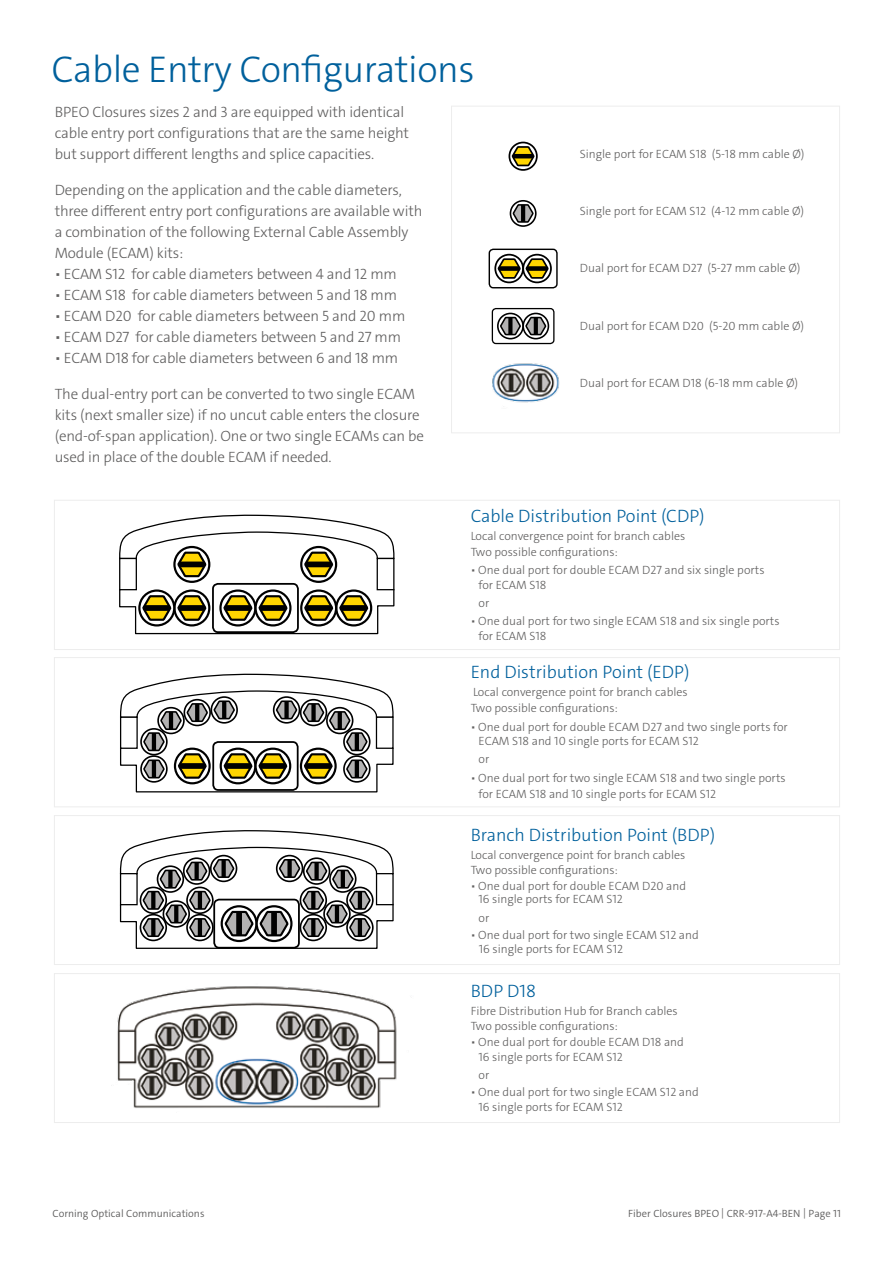
<style>
.page{position:relative;width:894px;height:1263px;background:#fff}
.page>*{position:absolute;margin:0;border:0;box-sizing:border-box;transform-origin:0 0}
.t1{font:300 37.5px "The Sans C4 s";letter-spacing:-.01em;color:#00609c}
.t2{font:300 18px "The Sans C4 s";color:#00609c}
.t3{font:300 15px/21px "The Sans C4 s";letter-spacing:-.01em;color:#5f5e5e}
.t4{font:300 12px/14.7px "The Sans C4 s";color:#5f5e5e}
.t5{font:300 10.5px "The Sans C4 s";color:#5f5e5e}
</style>
<div class="page">
<div style="left:451px;top:106px;width:388px;height:327px;border:1px solid #ededed"></div>
<div style="left:491px;top:308px;width:63px;height:36px;border:1px solid #000;border-radius:4px"></div>
<div style="left:497px;top:313px;width:26px;height:26px;border:2px solid #000;border-radius:50%"></div>
<div style="left:522px;top:313px;width:27px;height:26px;border:2px solid #000;border-radius:50%"></div>
<svg style="left:498px;top:312px;width:49px;height:28px"></svg>
<div style="left:508px;top:142px;width:29px;height:29px;border:2px solid #000;border-radius:50%"></div>
<svg style="left:510px;top:145px;width:25px;height:26px"></svg>
<div style="left:509px;top:200px;width:27px;height:27px;border:2px solid #000;border-radius:50%"></div>
<svg style="left:511px;top:200px;width:23px;height:27px"></svg>
<div style="left:488px;top:249px;width:69px;height:39px;border:1px solid #000;border-radius:4px"></div>
<div style="left:494px;top:254px;width:29px;height:29px;border:2px solid #000;border-radius:50%"></div>
<div style="left:522px;top:254px;width:29px;height:29px;border:2px solid #000;border-radius:50%"></div>
<svg style="left:496px;top:253px;width:53px;height:31px"></svg>
<div style="left:54px;top:500px;width:785px;height:150px;border:1px solid #ededed"></div>
<div style="left:54px;top:657px;width:785px;height:150px;border:1px solid #ededed"></div>
<div style="left:54px;top:815px;width:785px;height:150px;border:1px solid #ededed"></div>
<svg style="left:119px;top:514px;width:276px;height:121px"></svg>
<svg style="left:119px;top:830px;width:275px;height:119px"></svg>
<svg style="left:120px;top:673px;width:274px;height:120px"></svg>
<img style="left:492px;top:363px;width:68px;height:40px">
<div style="left:54px;top:973px;width:785px;height:149px;border:1px solid #ededed"></div>
<img style="left:111px;top:986px;width:286px;height:122px">
<h1 class="t1" style="left:51px;top:45px;width:424px">Cable Entry Configurations</h1>
<p class="t3" style="left:55px;top:101px;width:356px">BPEO Closures sizes 2 and 3 are equipped with identical cable entry port configurations that are the same height but support different lengths and splice capacities.</p>
<p class="t3" style="left:55px;top:179px;width:369px">Depending on the application and the cable diameters, three different entry port configurations are available with a combination of the following External Cable Assembly Module (ECAM) kits:</p>
<p class="t3" style="left:55px;top:263px;width:343px">• ECAM S12 for cable diameters between 4 and 12 mm</p>
<p class="t3" style="left:55px;top:284px;width:344px">• ECAM S18 for cable diameters between 5 and 18 mm</p>
<p class="t3" style="left:55px;top:305px;width:352px">• ECAM D20 for cable diameters between 5 and 20 mm</p>
<p class="t3" style="left:55px;top:326px;width:348px">• ECAM D27 for cable diameters between 5 and 27 mm</p>
<p class="t3" style="left:55px;top:347px;width:345px">• ECAM D18 for cable diameters between 6 and 18 mm</p>
<p class="t3" style="left:55px;top:383px;width:371px">The dual-entry port can be converted to two single ECAM kits (next smaller size) if no uncut cable enters the closure (end-of-span application). One or two single ECAMs can be used in place of the double ECAM if needed.</p>
<p class="t4" style="left:579px;top:147px;width:226px">Single port for ECAM S18 (5-18 mm cable Ø)</p>
<p class="t4" style="left:579px;top:204px;width:226px">Single port for ECAM S12 (4-12 mm cable Ø)</p>
<p class="t4" style="left:579px;top:261px;width:222px">Dual port for ECAM D27 (5-27 mm cable Ø)</p>
<p class="t4" style="left:579px;top:318px;width:225px">Dual port for ECAM D20 (5-20 mm cable Ø)</p>
<p class="t4" style="left:579px;top:375px;width:220px">Dual port for ECAM D18 (6-18 mm cable Ø)</p>
<h2 class="t2" style="left:470px;top:504px;width:235px">Cable Distribution Point (CDP)</h2>
<p class="t4" style="left:470px;top:528px;width:216px;line-height:15.8px">Local convergence point for branch cables<br>Two possible configurations:</p>
<p class="t4" style="left:478px;top:563px;width:287px;line-height:14.2px;text-indent:-8px">• One dual port for double ECAM D27 and six single ports for ECAM S18</p>
<p class="t4" style="left:478px;top:595px;width:12px">or</p>
<p class="t4" style="left:478px;top:614px;width:302px;line-height:14.2px;text-indent:-8px">• One dual port for two single ECAM S18 and six single ports for ECAM S18</p>
<h2 class="t2" style="left:470px;top:661px;width:220px">End Distribution Point (EDP)</h2>
<p class="t4" style="left:470px;top:684px;width:218px;line-height:15.8px">Local convergence point for branch cables<br>Two possible configurations:</p>
<p class="t4" style="left:478px;top:720px;width:311px;line-height:14.2px;text-indent:-8px">• One dual port for double ECAM D27 and two single ports for<br>ECAM S18 and 10 single ports for ECAM S12</p>
<p class="t4" style="left:478px;top:752px;width:12px">or</p>
<p class="t4" style="left:478px;top:770px;width:308px;line-height:15.8px;text-indent:-8px">• One dual port for two single ECAM S18 and two single ports for ECAM S18 and 10 single ports for ECAM S12</p>
<h2 class="t2" style="left:470px;top:824px;width:246px">Branch Distribution Point (BDP)</h2>
<p class="t4" style="left:470px;top:848px;width:216px">Local convergence point for branch cables<br>Two possible configurations:</p>
<p class="t4" style="left:478px;top:879px;width:209px;line-height:13.2px;text-indent:-8px">• One dual port for double ECAM D20 and<br>16 single ports for ECAM S12</p>
<p class="t4" style="left:478px;top:910px;width:12px">or</p>
<p class="t4" style="left:478px;top:928px;width:221px;line-height:13.2px;text-indent:-8px">• One dual port for two single ECAM S12 and<br>16 single ports for ECAM S12</p>
<h2 class="t2" style="left:470px;top:979px;width:67px">BDP D18</h2>
<p class="t4" style="left:470px;top:1003px;width:208px">Fibre Distribution Hub for Branch cables<br>Two possible configurations:</p>
<p class="t4" style="left:478px;top:1034px;width:207px;text-indent:-8px">• One dual port for double ECAM D18 and<br>16 single ports for ECAM S12</p>
<p class="t4" style="left:478px;top:1067px;width:12px">or</p>
<p class="t4" style="left:478px;top:1085px;width:222px;text-indent:-8px">• One dual port for two single ECAM S12 and<br>16 single ports for ECAM S12</p>
<p class="t5" style="left:52px;top:1206px;width:153px">Corning Optical Communications</p>
<p class="t5" style="left:628px;top:1206px;width:214px">Fiber Closures BPEO | CRR-917-A4-BEN | Page 11</p>
</div>
